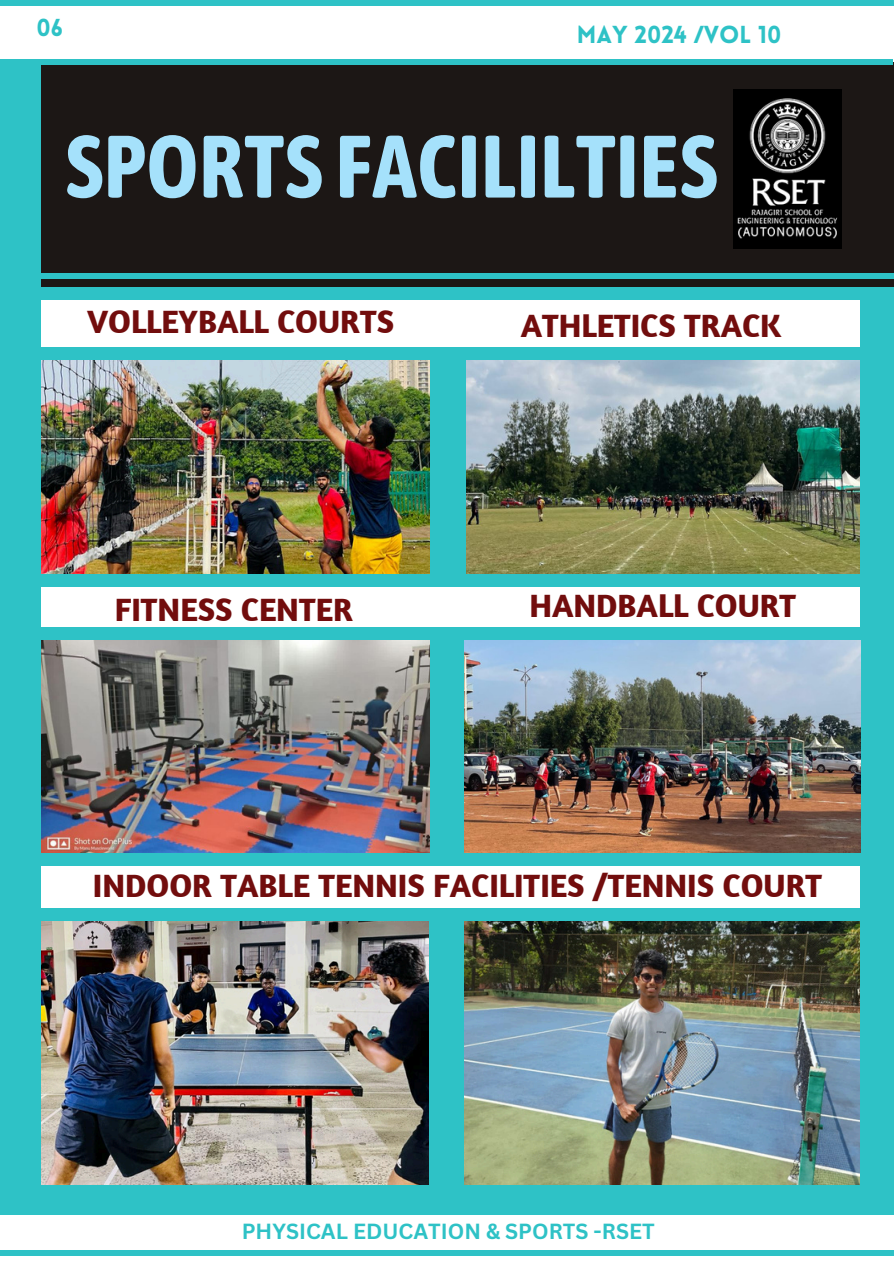
<style>
.page{position:relative;width:894px;height:1264px;background:#fff}
.page>*{position:absolute;margin:0;border:0;box-sizing:border-box;transform-origin:0 0}
.t1{font:700 88.2px "Asap Condensed";color:#a5e1fb}
.t2{font:700 33px "Amaranth";color:#720d0d}
.t3{font:900 24px "Lovelo";color:#2ec2c6}
.t4{font:700 21.3px "Canva Sans";color:#2ec2c6}
</style>
<div class="page">
<div style="left:0;top:62px;width:893px;height:233px;background:#1c1715"></div>
<div style="left:0;top:0;width:893px;height:6px;background:#2ec2c6"></div>
<div style="left:0;top:59px;width:892px;height:6px;background:#2ec2c6"></div>
<img style="left:733px;top:89px;width:108px;height:159px">
<div style="left:0;top:273px;width:893px;height:6px;background:#2ec2c6"></div>
<div style="left:0;top:1249px;width:893px;height:6px;background:#2ec2c6"></div>
<div style="left:0;top:1208px;width:893px;height:6px;background:#2ec2c6"></div>
<img style="left:40px;top:360px;width:389px;height:214px">
<img style="left:465px;top:360px;width:394px;height:214px">
<img style="left:40px;top:640px;width:389px;height:212px">
<img style="left:40px;top:921px;width:389px;height:264px">
<img style="left:464px;top:921px;width:395px;height:264px">
<div style="left:0;top:62px;width:40px;height:1146px;background:#2ec2c6"></div>
<div style="left:859px;top:295px;width:34px;height:913px;background:#2ec2c6"></div>
<div style="left:0;top:1185px;width:893px;height:23px;background:#2ec2c6"></div>
<div style="left:0;top:287px;width:893px;height:13px;background:#2ec2c6"></div>
<div style="left:17px;top:908px;width:876px;height:13px;background:#2ec2c6"></div>
<div style="left:10px;top:574px;width:883px;height:12px;background:#2ec2c6"></div>
<div style="left:20px;top:627px;width:873px;height:13px;background:#2ec2c6"></div>
<div style="left:10px;top:852px;width:883px;height:13px;background:#2ec2c6"></div>
<div style="left:17px;top:347px;width:876px;height:13px;background:#2ec2c6"></div>
<div style="left:429px;top:353px;width:36px;height:232px;background:#2ec2c6"></div>
<div style="left:429px;top:630px;width:37px;height:232px;background:#2ec2c6"></div>
<div style="left:429px;top:918px;width:35px;height:267px;background:#2ec2c6"></div>
<img style="left:464px;top:640px;width:396px;height:212px">
<p class="t3" style="left:36px;top:18px;width:28px">06</p>
<h2 class="t3" style="left:576px;top:25px;width:206px">MAY 2024 /VOL 10</h2>
<p class="t1" style="left:65px;top:115px;width:654px">SPORTS FACILILTIES</p>
<p class="t2" style="left:87px;top:300px;width:308px">VOLLEYBALL COURTS</p>
<p class="t2" style="left:520px;top:305px;width:262px">ATHLETICS TRACK</p>
<p class="t2" style="left:115px;top:588px;width:239px">FITNESS CENTER</p>
<p class="t2" style="left:529px;top:585px;width:268px">HANDBALL COURT</p>
<p class="t2" style="left:93px;top:864px;width:730px">INDOOR TABLE TENNIS FACILITIES /TENNIS COURT</p>
<h2 class="t4" style="left:242px;top:1216px;width:414px">PHYSICAL EDUCATION &amp; SPORTS -RSET</h2>
</div>
